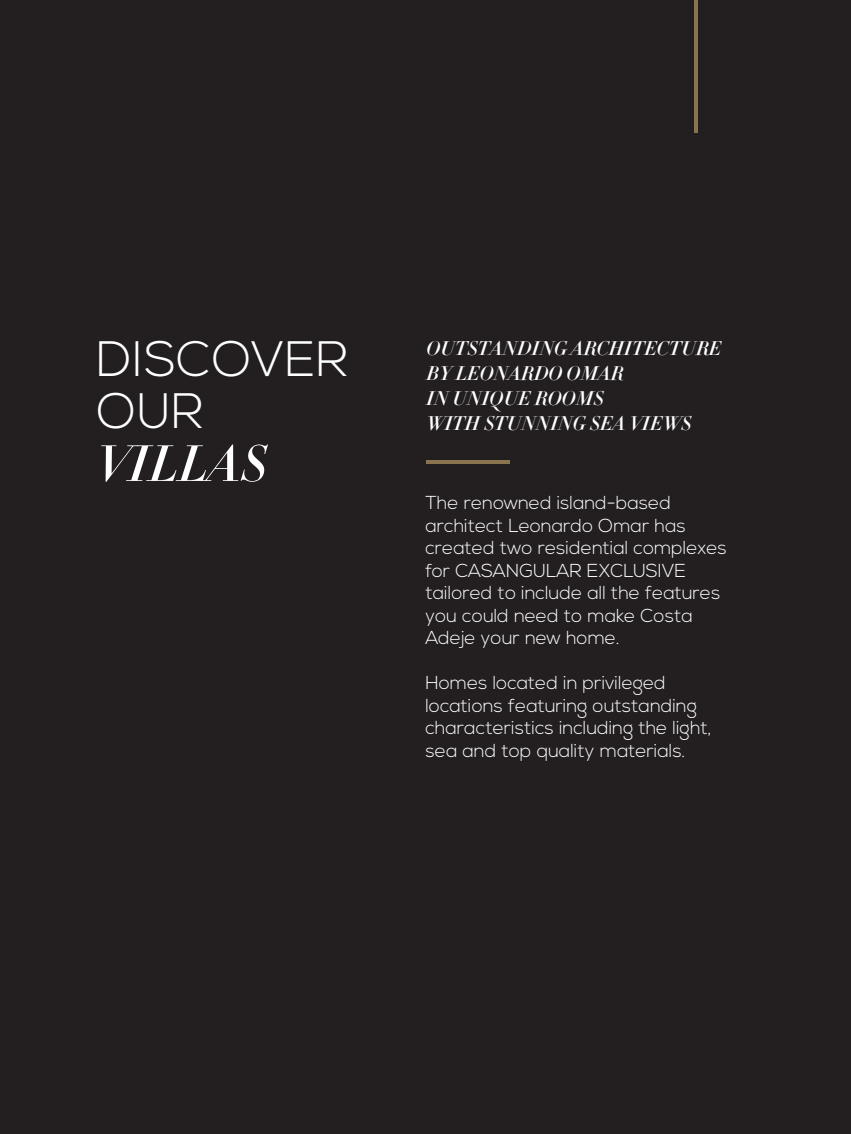
<style>
.page{position:relative;width:851px;height:1134px;background:#fff}
.page>*{position:absolute;margin:0;border:0;box-sizing:border-box;transform-origin:0 0}
.t1{font:italic 500 50.25px "Didot HTF 16";color:#fff}
.t2{font:300 49.75px/52.5px "Nexa";letter-spacing:.01em;color:#fff}
.t3{font:italic 500 19.75px/25px "Didot HTF 16";color:#fff}
.t4{font:300 18.75px/22.5px "Nexa";color:#fff}
</style>
<div class="page">
<div style="left:0;top:0;width:850px;height:1134px;background:#231f20"></div>
<hr style="left:694px;top:0;width:3px;height:132px;background:#89744f">
<hr style="left:426px;top:461px;width:84px;height:3px;background:#89744f">
<h2 class="t2" style="left:96px;top:335px;width:253px">DISCOVER<br>OUR</h2>
<h1 class="t1" style="left:96px;top:432px;width:172px">VILLAS</h1>
<p class="t3" style="left:426px;top:336px;width:296px">OUTSTANDING ARCHITECTURE<br>BY LEONARDO OMAR<br>IN UNIQUE ROOMS<br>WITH STUNNING SEA VIEWS</p>
<p class="t4" style="left:425px;top:492px;width:303px">The renowned island-based architect Leonardo Omar has created two residential complexes for CASANGULAR EXCLUSIVE tailored to include all the features you could need to make Costa<br>Adeje your new home.</p>
<p class="t4" style="left:425px;top:672px;width:287px">Homes located in privileged locations featuring outstanding characteristics including the light, sea and top quality materials.</p>
</div>
